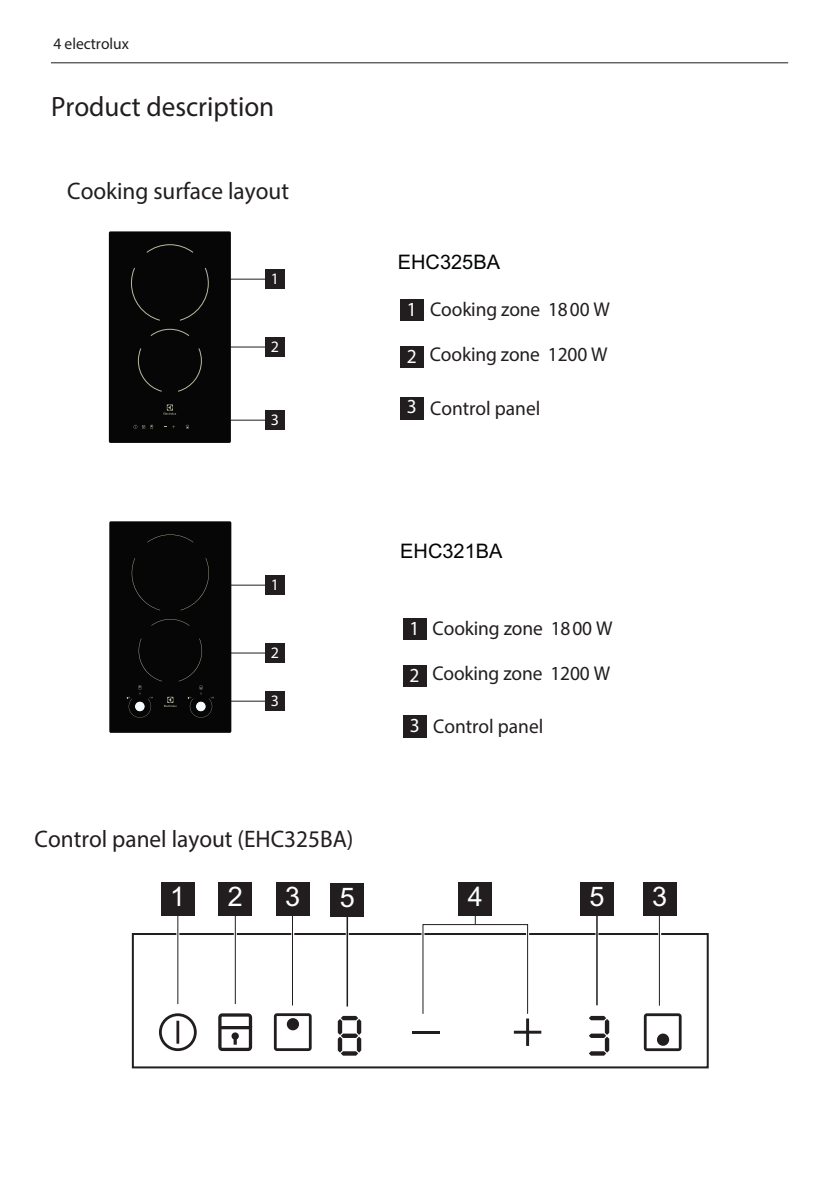
<style>
.page{position:relative;width:840px;height:1190px;background:#fff}
.page>*{position:absolute;margin:0;border:0;box-sizing:border-box;transform-origin:0 0}
.t1{font:28px "Agfa Rotis Semisans";color:#221e1f}
.t2{font:27px "Arial";color:#fff}
.t3{font:24px "Myriad Pro";color:#221e1f}
.t4{font:24px "Agfa Rotis Semisans";color:#221e1f}
.t5{font:300 20px "Agfa Rotis Semisans";letter-spacing:-.005em;color:#221e1f}
.t6{font:20px "Arial";color:#030404}
.t7{font:300 20px "Agfa Rotis Semisans";color:#fff}
.t8{font:300 16px "Agfa Rotis Semisans";color:#221e1f}
.t9{font:16px "Agfa Rotis Semisans";color:#fff}
.s1{color:#fff}
</style>
<div class="page">
<hr style="left:51px;top:62px;width:737px;height:1px;background:#221e1f">
<div style="left:132px;top:933px;width:577px;height:135px;border:2px solid #221e1f"></div>
<svg style="left:159px;top:1013px;width:38px;height:38px"></svg>
<hr style="left:413px;top:1031px;width:27px;height:3px;background:#221e1f">
<svg style="left:514px;top:1019px;width:27px;height:27px"></svg>
<svg style="left:274px;top:1013px;width:38px;height:38px"></svg>
<svg style="left:644px;top:1013px;width:38px;height:38px"></svg>
<svg style="left:338px;top:1016px;width:23px;height:40px"></svg>
<svg style="left:589px;top:1016px;width:20px;height:40px"></svg>
<hr style="left:176px;top:899px;width:3px;height:105px;background:#fff">
<hr style="left:177px;top:899px;width:1px;height:105px;background:#221e1f">
<div style="left:161px;top:882px;width:34px;height:34px;background:#221e1f"></div>
<hr style="left:291px;top:899px;width:3px;height:45px;background:#fff">
<hr style="left:292px;top:899px;width:1px;height:107px;background:#221e1f">
<div style="left:276px;top:882px;width:34px;height:34px;background:#221e1f"></div>
<hr style="left:234px;top:899px;width:3px;height:105px;background:#fff">
<hr style="left:235px;top:899px;width:1px;height:105px;background:#221e1f">
<div style="left:218px;top:882px;width:34px;height:34px;background:#221e1f"></div>
<hr style="left:595px;top:899px;width:3px;height:45px;background:#fff">
<hr style="left:596px;top:902px;width:2px;height:103px;background:#221e1f">
<div style="left:580px;top:882px;width:34px;height:34px;background:#221e1f"></div>
<div style="left:421px;top:923px;width:108px;height:92px;border:3px solid #fff"></div>
<hr style="left:474px;top:899px;width:3px;height:26px;background:#fff">
<div style="left:422px;top:924px;width:106px;height:90px;border:1px solid #221e1f"></div>
<div style="left:458px;top:882px;width:34px;height:34px;background:#221e1f"></div>
<svg style="left:218px;top:1013px;width:34px;height:38px"></svg>
<hr style="left:229px;top:279px;width:47px;height:1px;background:#221e1f">
<div style="left:265px;top:269px;width:20px;height:20px;background:#221e1f"></div>
<hr style="left:231px;top:420px;width:44px;height:1px;background:#221e1f">
<div style="left:265px;top:410px;width:20px;height:20px;background:#221e1f"></div>
<hr style="left:216px;top:347px;width:59px;height:1px;background:#221e1f">
<div style="left:265px;top:337px;width:20px;height:20px;background:#221e1f"></div>
<div style="left:400px;top:299px;width:24px;height:22px;background:#221e1f"></div>
<div style="left:400px;top:346px;width:24px;height:22px;background:#221e1f"></div>
<div style="left:400px;top:397px;width:24px;height:22px;background:#221e1f"></div>
<div style="left:403px;top:618px;width:23px;height:22px;background:#221e1f"></div>
<div style="left:403px;top:665px;width:23px;height:22px;background:#221e1f"></div>
<hr style="left:229px;top:585px;width:47px;height:1px;background:#221e1f">
<div style="left:265px;top:575px;width:20px;height:20px;background:#221e1f"></div>
<div style="left:265px;top:691px;width:20px;height:20px;background:#221e1f"></div>
<hr style="left:216px;top:653px;width:59px;height:1px;background:#221e1f">
<div style="left:265px;top:643px;width:20px;height:20px;background:#221e1f"></div>
<div style="left:403px;top:715px;width:24px;height:22px;background:#221e1f"></div>
<div style="left:109px;top:231px;width:122px;height:212px;background:#060606;border-radius:2px"></div>
<svg style="left:131px;top:268px;width:29px;height:53px"></svg>
<svg style="left:146px;top:244px;width:47px;height:9px"></svg>
<svg style="left:180px;top:268px;width:29px;height:53px"></svg>
<svg style="left:151px;top:329px;width:38px;height:7px"></svg>
<svg style="left:138px;top:348px;width:24px;height:44px"></svg>
<svg style="left:178px;top:348px;width:24px;height:44px"></svg>
<svg style="left:133px;top:405px;width:56px;height:24px"></svg>
<hr style="left:228px;top:701px;width:40px;height:1px;background:#221e1f">
<hr style="left:658px;top:899px;width:3px;height:45px;background:#fff">
<hr style="left:659px;top:899px;width:1px;height:107px;background:#221e1f">
<div style="left:643px;top:882px;width:34px;height:34px;background:#221e1f"></div>
<hr style="left:346px;top:900px;width:3px;height:45px;background:#fff">
<hr style="left:347px;top:903px;width:1px;height:104px;background:#221e1f">
<div style="left:330px;top:883px;width:34px;height:34px;background:#221e1f"></div>
<div style="left:109px;top:521px;width:122px;height:212px;background:#060606;border-radius:2px"></div>
<svg style="left:132px;top:534px;width:77px;height:92px"></svg>
<svg style="left:127px;top:638px;width:87px;height:80px"></svg>
<p class="t8" style="left:53px;top:35px;width:77px">4 electrolux</p>
<h1 class="t1" style="left:51px;top:96px;width:225px">Product description</h1>
<p class="t4" style="left:67px;top:182px;width:223px">Cooking surface layout</p>
<p class="t9" style="left:271px;top:273px;width:10px">1</p>
<p class="t9" style="left:271px;top:341px;width:10px">2</p>
<p class="t9" style="left:271px;top:414px;width:10px">3</p>
<p class="t9" style="left:271px;top:579px;width:10px">1</p>
<p class="t9" style="left:271px;top:647px;width:10px">2</p>
<p class="t9" style="left:271px;top:695px;width:10px">3</p>
<p class="t3" style="left:35px;top:830px;width:320px">Control panel layout (EHC325BA)</p>
<p class="t6" style="left:398px;top:251px;width:104px">EHC325BA</p>
<p class="t5" style="left:430px;top:297px;width:181px">Cooking zone 1800 W</p>
<p class="t5" style="left:430px;top:343px;width:179px">Cooking zone 1200 W</p>
<p class="t7" style="left:407px;top:297px;width:11px">1</p>
<p class="t7" style="left:407px;top:344px;width:11px">2</p>
<p class="t5" style="left:407px;top:396px;width:135px"><span class="s1">3</span> Control panel</p>
<p class="t6" style="left:400px;top:540px;width:104px">EHC321BA</p>
<p class="t7" style="left:410px;top:616px;width:11px">1</p>
<p class="t7" style="left:410px;top:663px;width:11px">2</p>
<p class="t5" style="left:433px;top:616px;width:181px">Cooking zone 1800 W</p>
<p class="t5" style="left:432px;top:662px;width:179px">Cooking zone 1200 W</p>
<p class="t5" style="left:410px;top:714px;width:135px"><span class="s1">3</span> Control panel</p>
<h2 class="t2" style="left:170px;top:881px;width:17px">1</h2>
<h2 class="t2" style="left:228px;top:881px;width:17px">2</h2>
<h2 class="t2" style="left:285px;top:881px;width:17px">3</h2>
<h2 class="t2" style="left:468px;top:881px;width:17px">4</h2>
<h2 class="t2" style="left:589px;top:881px;width:17px">5</h2>
<h2 class="t2" style="left:340px;top:882px;width:17px">5</h2>
<h2 class="t2" style="left:652px;top:881px;width:17px">3</h2>
</div>
